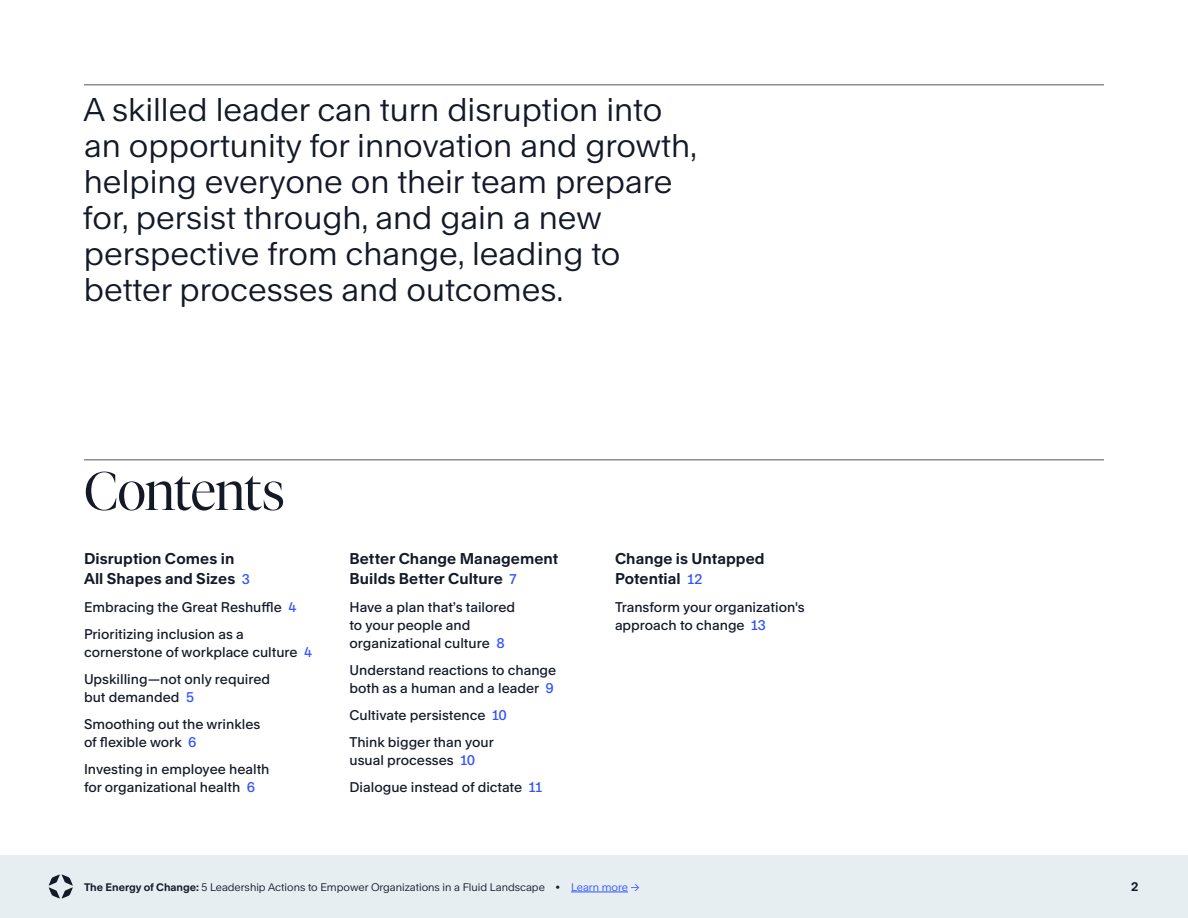
<style>
.page{position:relative;width:1188px;height:918px;background:#fff}
.page>*{position:absolute;margin:0;border:0;box-sizing:border-box;transform-origin:0 0}
.TOC_-_Contents_Title{font:300 54px "Tiempos Fine";letter-spacing:-.02em;color:#141928}
.LRG_Intro_para{font:31.5px/36px "Rand";color:#141928}
.t1{font:700 15px/19.5px "Rand";letter-spacing:.005em;color:#141928}
.t2{font:500 13.5px/18px "Rand";color:#141928}
.t3{font:700 12px "Rand";color:#141928}
.t4{font:10.5px "Rand";color:#141928}
.s1{font-weight:500;font-size:13.5px;color:#3253ff}
.s2{color:#3253ff}
.s3{font-weight:700}
</style>
<div class="page">
<div style="left:0;top:855px;width:1188px;height:63px;background:#e7eef2"></div>
<svg style="left:49px;top:874px;width:24px;height:24px"></svg>
<hr style="left:571px;top:892px;width:57px;height:1px;background:#3253ff">
<hr style="left:84px;top:459px;width:1020px;height:1px;background:#8a8c94">
<hr style="left:84px;top:84px;width:1020px;height:2px;background:#8a8c94">
<p class="LRG_Intro_para" style="left:83px;top:88px;width:616px">A skilled leader can turn disruption into an opportunity for innovation and growth, helping everyone on their team prepare for, persist through, and gain a new perspective from change, leading to better processes and outcomes.</p>
<p class="TOC_-_Contents_Title" style="left:84px;top:459px;width:203px">Contents</p>
<p class="t1" style="left:84px;top:547px;width:168px">Disruption Comes in<br>All Shapes and Sizes <span class="s1">3</span></p>
<p class="t2" style="left:84px;top:597px;width:214px">Embracing the Great Reshuffle <span class="s2">4</span></p>
<p class="t2" style="left:84px;top:624px;width:230px">Prioritizing inclusion as a cornerstone of workplace culture <span class="s2">4</span></p>
<p class="t2" style="left:84px;top:669px;width:188px">Upskilling—not only required but demanded <span class="s2">5</span></p>
<p class="t2" style="left:84px;top:714px;width:178px">Smoothing out the wrinkles of flexible work <span class="s2">6</span></p>
<p class="t2" style="left:84px;top:759px;width:187px">Investing in employee health for organizational health <span class="s2">6</span></p>
<p class="t1" style="left:350px;top:547px;width:210px">Better Change Management<br>Builds Better Culture <span class="s1">7</span></p>
<p class="t2" style="left:350px;top:597px;width:167px">Have a plan that’s tailored to your people and organizational culture <span class="s2">8</span></p>
<p class="t2" style="left:350px;top:660px;width:208px">Understand reactions to change both as a human and a leader <span class="s2">9</span></p>
<p class="t2" style="left:350px;top:705px;width:159px">Cultivate persistence <span class="s2">10</span></p>
<p class="t2" style="left:350px;top:732px;width:146px">Think bigger than your usual processes <span class="s2">10</span></p>
<p class="t2" style="left:350px;top:777px;width:194px">Dialogue instead of dictate <span class="s2">11</span></p>
<p class="t1" style="left:615px;top:547px;width:151px">Change is Untapped<br>Potential <span class="s1">12</span></p>
<p class="t2" style="left:615px;top:597px;width:191px">Transform your organization's approach to change <span class="s2">13</span></p>
<p class="t4" style="left:84px;top:879px;width:557px"><span class="s3">The Energy of Change:</span> 5 Leadership Actions to Empower Organizations in a Fluid Landscape • <span class="s2">Learn more →</span></p>
<p class="t3" style="left:1131px;top:877px;width:9px">2</p>
</div>
